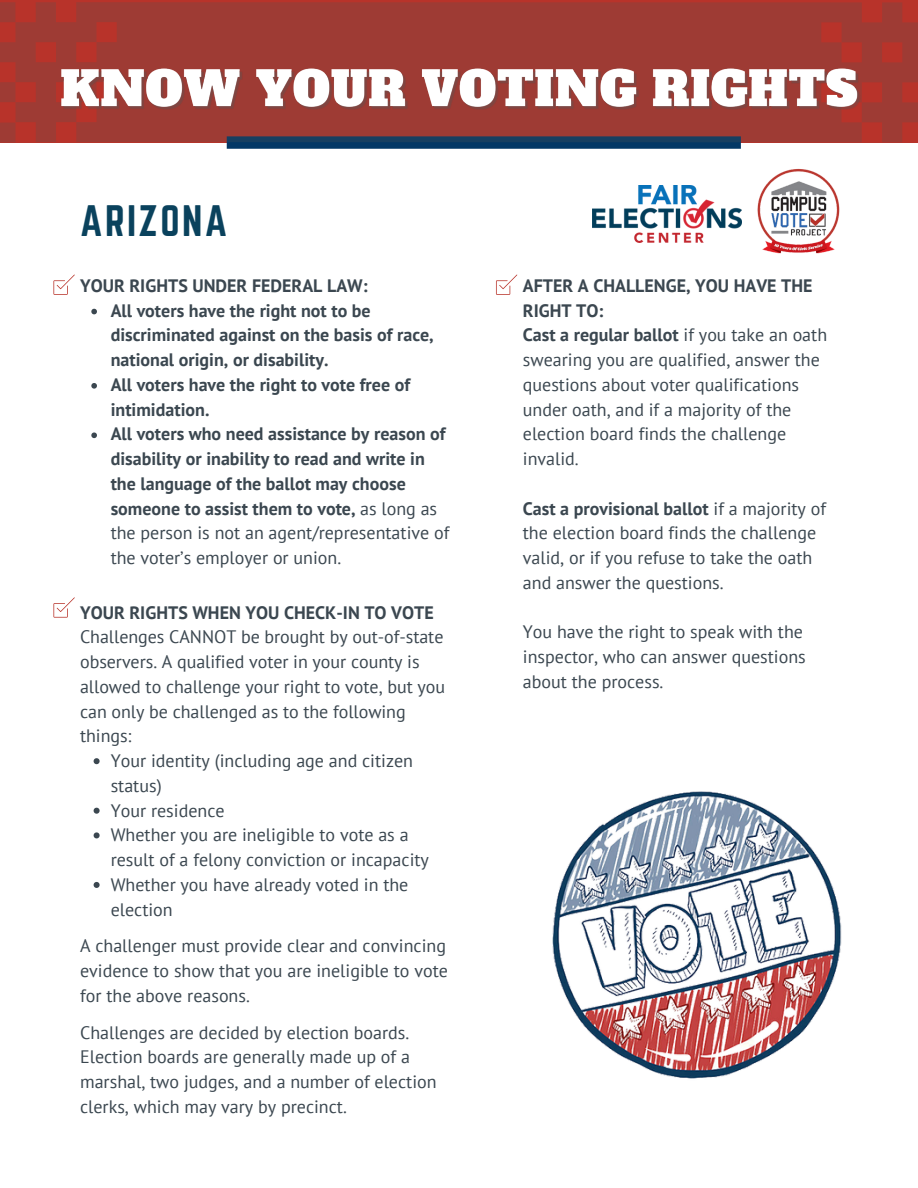
<style>
.page{position:relative;width:918px;height:1188px;background:#fff}
.page>*{position:absolute;margin:0;border:0;box-sizing:border-box;transform-origin:0 0}
.t1{font:38.55px "Norwester";letter-spacing:.06em;color:#0a425d}
.t2{font:18px/24.8px "PT Sans";color:#3b4750}
.t3{font:700 18px/24.8px "PT Sans";color:#3b4750}
.s1{font-weight:400}
.s2{font-weight:700}
</style>
<div class="page">
<div style="left:227px;top:136px;width:514px;height:13px;background:#033866"></div>
<svg style="left:0;top:2px;width:918px;height:140px;background:#9b3a34"></svg>
<svg style="left:0;top:104px;width:16px;height:39px"></svg>
<div style="left:0;top:82px;width:16px;height:20px;background:#9e3b34"></div>
<div style="left:0;top:2px;width:15px;height:20px;background:#9e3b34"></div>
<img style="left:61px;top:57px;width:800px;height:69px">
<svg style="left:53px;top:275px;width:22px;height:20px"></svg>
<svg style="left:91px;top:309px;width:6px;height:5px"></svg>
<svg style="left:91px;top:383px;width:6px;height:6px"></svg>
<svg style="left:91px;top:432px;width:6px;height:6px"></svg>
<svg style="left:53px;top:597px;width:22px;height:21px"></svg>
<svg style="left:94px;top:758px;width:6px;height:6px"></svg>
<svg style="left:94px;top:808px;width:6px;height:6px"></svg>
<svg style="left:94px;top:832px;width:6px;height:6px"></svg>
<svg style="left:94px;top:882px;width:6px;height:6px"></svg>
<img style="left:757px;top:168px;width:83px;height:86px">
<img style="left:593px;top:186px;width:148px;height:57px">
<svg style="left:496px;top:275px;width:21px;height:20px"></svg>
<img style="left:552px;top:791px;width:290px;height:288px">
<h1 class="t1" style="left:80px;top:197px;width:149px">ARIZONA</h1>
<p class="t3" style="left:111px;top:273px;width:340px;text-indent:-31px">YOUR RIGHTS UNDER FEDERAL LAW:<br>All voters have the right not to be discriminated against on the basis of race, national origin, or disability.<br>All voters have the right to vote free of intimidation.<br>All voters who need assistance by reason of disability or inability to read and write in the language of the ballot may choose someone to assist them to vote, <span class="s1">as long as the person is not an agent/representative of the voter’s employer or union.</span></p>
<p class="t3" style="left:80px;top:600px;width:355px">YOUR RIGHTS WHEN YOU CHECK-IN TO VOTE</p>
<p class="t2" style="left:80px;top:624px;width:367px">Challenges CANNOT be brought by out-of-state observers. A qualified voter in your county is allowed to challenge your right to vote, but you can only be challenged as to the following things:</p>
<p class="t2" style="left:111px;top:748px;width:320px">Your identity (including age and citizen status)<br>Your residence<br>Whether you are ineligible to vote as a result of a felony conviction or incapacity<br>Whether you have already voted in the election</p>
<p class="t2" style="left:80px;top:933px;width:369px;text-align:justify">A challenger must provide clear and convincing evidence to show that you are ineligible to vote for the above reasons.</p>
<p class="t2" style="left:80px;top:1020px;width:358px">Challenges are decided by election boards.<br>Election boards are generally made up of a marshal, two judges, and a number of election clerks, which may vary by precinct.</p>
<p class="t2" style="left:523px;top:273px;width:306px"><span class="s2">AFTER A CHALLENGE, YOU HAVE THE<br>RIGHT TO:<br>Cast a regular ballot</span> if you take an oath swearing you are qualified, answer the questions about voter qualifications under oath, and if a majority of the election board finds the challenge invalid.</p>
<p class="t2" style="left:523px;top:496px;width:305px"><span class="s2">Cast a provisional ballot</span> if a majority of the election board finds the challenge valid, or if you refuse to take the oath and answer the questions.</p>
<p class="t2" style="left:523px;top:619px;width:284px">You have the right to speak with the inspector, who can answer questions about the process.</p>
</div>
